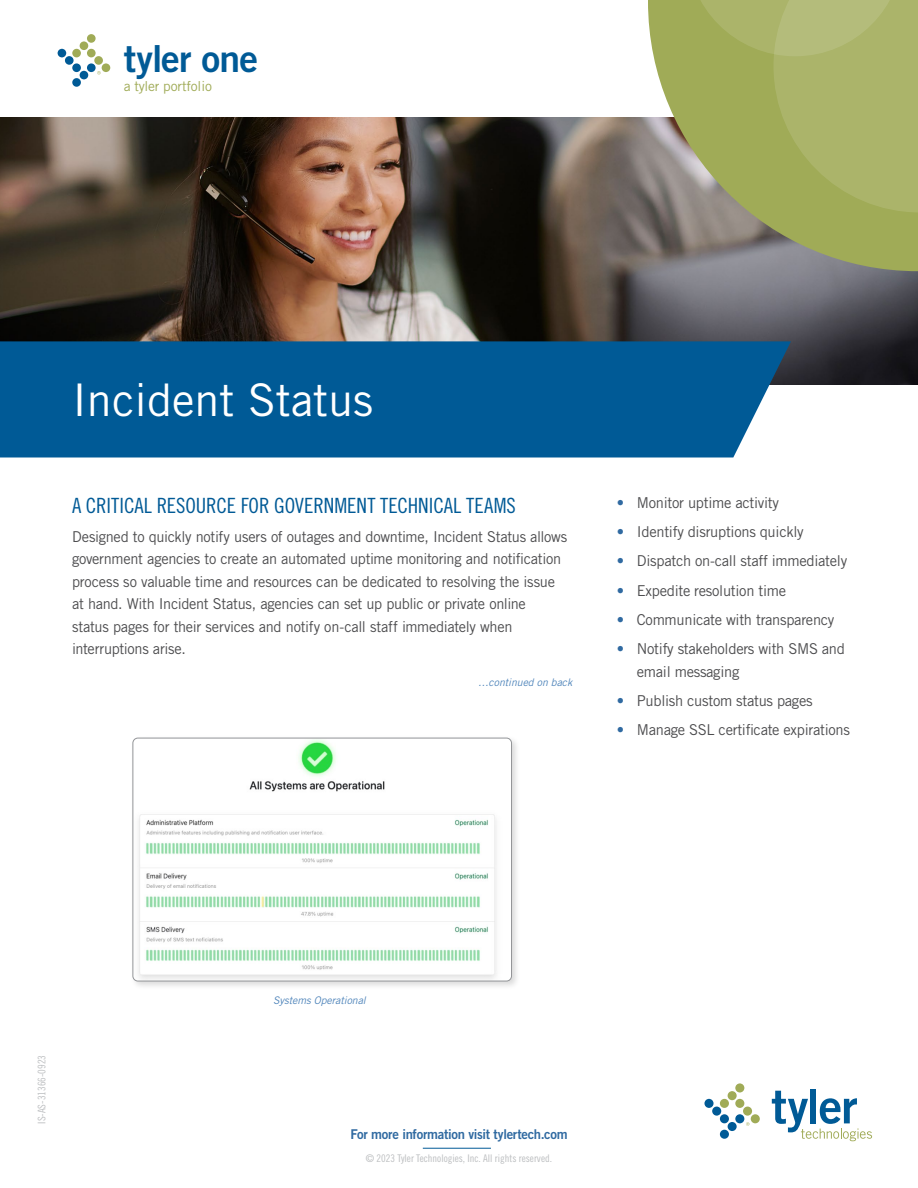
<style>
.page{position:relative;width:918px;height:1188px;background:#fff}
.page>*{position:absolute;margin:0;border:0;box-sizing:border-box;transform-origin:0 0}
.t1{font:45px "Trade Gothic LT Std";color:#fff}
.t2{font:37.35px "Trade Gothic Bold Two";letter-spacing:-.02em;color:#005a96}
.t3{font:21px "Trade Gothic LT Std Cn 18";letter-spacing:-.005em;color:#005a96}
.t4{font:15px/22.5px "Trade Gothic LT Std";letter-spacing:-.02em;color:#4d4d4f}
.t5{font:13.8px "Trade Gothic";letter-spacing:-.01em;color:#a0ab57}
.t6{font:13.5px "Trade Gothic LT Std Bd 2";letter-spacing:-.025em;color:#306aa1}
.t7{font:10.5px "Trade Gothic LT Std Cn 18";color:#bcbec0}
.t8{font:italic 10.5px "Trade Gothic LT Std";letter-spacing:-.005em;color:#5186bb}
.s1{color:#306aa1}
</style>
<div class="page">
<img style="left:0;top:117px;width:918px;height:267px">
<svg style="left:648px;top:0;width:270px;height:271px;background:#979975"></svg>
<svg style="left:687px;top:0;width:231px;height:212px;background:#a7b066"></svg>
<div style="left:0;top:341px;width:791px;height:117px;background:#005a96"></div>
<hr style="left:423px;top:1148px;width:68px;height:1px;background:#005a96">
<div style="left:811px;top:1089px;width:5px;height:34px;background:#005a96"></div>
<svg style="left:772px;top:1091px;width:100px;height:50px"></svg>
<div style="left:704px;top:1099px;width:10px;height:9px;background:#005a96;border-radius:50%"></div>
<div style="left:712px;top:1107px;width:9px;height:9px;background:#005a96;border-radius:50%"></div>
<div style="left:720px;top:1114px;width:9px;height:9px;background:#005a96;border-radius:50%"></div>
<div style="left:720px;top:1130px;width:9px;height:9px;background:#005a96;border-radius:50%"></div>
<div style="left:728px;top:1122px;width:9px;height:9px;background:#005a96;border-radius:50%"></div>
<div style="left:735px;top:1114px;width:9px;height:9px;background:#005a96;border-radius:50%"></div>
<div style="left:720px;top:1099px;width:9px;height:9px;background:#a0ab57;border-radius:50%"></div>
<div style="left:728px;top:1091px;width:9px;height:9px;background:#a0ab57;border-radius:50%"></div>
<div style="left:735px;top:1099px;width:9px;height:9px;background:#a0ab57;border-radius:50%"></div>
<div style="left:743px;top:1107px;width:9px;height:9px;background:#a0ab57;border-radius:50%"></div>
<div style="left:751px;top:1114px;width:9px;height:9px;background:#a0ab57;border-radius:50%"></div>
<div style="left:735px;top:1083px;width:9px;height:9px;background:#a0ab57;border-radius:50%"></div>
<svg style="left:746px;top:1122px;width:4px;height:4px"></svg>
<div style="left:58px;top:49px;width:8px;height:8px;background:#005a96;border-radius:50%"></div>
<div style="left:65px;top:56px;width:9px;height:9px;background:#005a96;border-radius:50%"></div>
<div style="left:72px;top:63px;width:9px;height:9px;background:#005a96;border-radius:50%"></div>
<div style="left:72px;top:78px;width:9px;height:9px;background:#005a96;border-radius:50%"></div>
<div style="left:80px;top:71px;width:8px;height:8px;background:#005a96;border-radius:50%"></div>
<div style="left:87px;top:63px;width:9px;height:9px;background:#005a96;border-radius:50%"></div>
<div style="left:72px;top:49px;width:9px;height:8px;background:#a0ab57;border-radius:50%"></div>
<div style="left:80px;top:41px;width:8px;height:9px;background:#a0ab57;border-radius:50%"></div>
<div style="left:87px;top:49px;width:9px;height:8px;background:#a0ab57;border-radius:50%"></div>
<div style="left:94px;top:56px;width:9px;height:9px;background:#a0ab57;border-radius:50%"></div>
<div style="left:102px;top:63px;width:8px;height:9px;background:#a0ab57;border-radius:50%"></div>
<div style="left:87px;top:34px;width:9px;height:9px;background:#a0ab57;border-radius:50%"></div>
<svg style="left:97px;top:71px;width:4px;height:4px"></svg>
<div style="left:130px;top:735px;width:391px;height:256px;background:#000;opacity:.15"></div>
<img style="left:133px;top:738px;width:378px;height:243px">
<div style="left:133px;top:738px;width:379px;height:243px;border:1px solid #939598;border-radius:5px"></div>
<h2 class="t2" style="left:124px;top:35px;width:136px">tyler one</h2>
<p class="t5" style="left:124px;top:78px;width:90px">a tyler portfolio</p>
<h1 class="t1" style="left:72px;top:373px;width:303px">Incident Status</h1>
<h3 class="t3" style="left:72px;top:493px;width:445px">A CRITICAL RESOURCE FOR GOVERNMENT TECHNICAL TEAMS</h3>
<p class="t4" style="left:72px;top:525px;width:497px">Designed to quickly notify users of outages and downtime, Incident Status allows government agencies to create an automated uptime monitoring and notification process so valuable time and resources can be dedicated to resolving the issue at hand. With Incident Status, agencies can set up public or private online<br>status pages for their services and notify on-call staff immediately when interruptions arise.</p>
<p class="t8" style="left:478px;top:675px;width:96px">…continued on back</p>
<p class="t4" style="left:617px;top:491px;width:164px"><span class="s1">•</span> Monitor uptime activity</p>
<p class="t4" style="left:617px;top:520px;width:189px"><span class="s1">•</span> Identify disruptions quickly</p>
<p class="t4" style="left:617px;top:550px;width:232px"><span class="s1">•</span> Dispatch on-call staff immediately</p>
<p class="t4" style="left:617px;top:579px;width:171px"><span class="s1">•</span> Expedite resolution time</p>
<p class="t4" style="left:617px;top:608px;width:219px"><span class="s1">•</span> Communicate with transparency</p>
<p class="t4" style="left:637px;top:637px;width:210px;text-indent:-20px"><span class="s1">•</span> Notify stakeholders with SMS and email messaging</p>
<p class="t4" style="left:617px;top:689px;width:197px"><span class="s1">•</span> Publish custom status pages</p>
<p class="t4" style="left:617px;top:718px;width:235px"><span class="s1">•</span> Manage SSL certificate expirations</p>
<p class="t7" style="left:36px;top:1124px;width:70px;rotate:-90deg">IS-AS-31366-0923</p>
<p class="t8" style="left:273px;top:993px;width:94px">Systems Operational</p>
<p class="t6" style="left:350px;top:1126px;width:219px">For more information visit tylertech.com</p>
<p class="t7" style="left:366px;top:1152px;width:188px">© 2023 Tyler Technologies, Inc. All rights reserved.</p>
</div>
